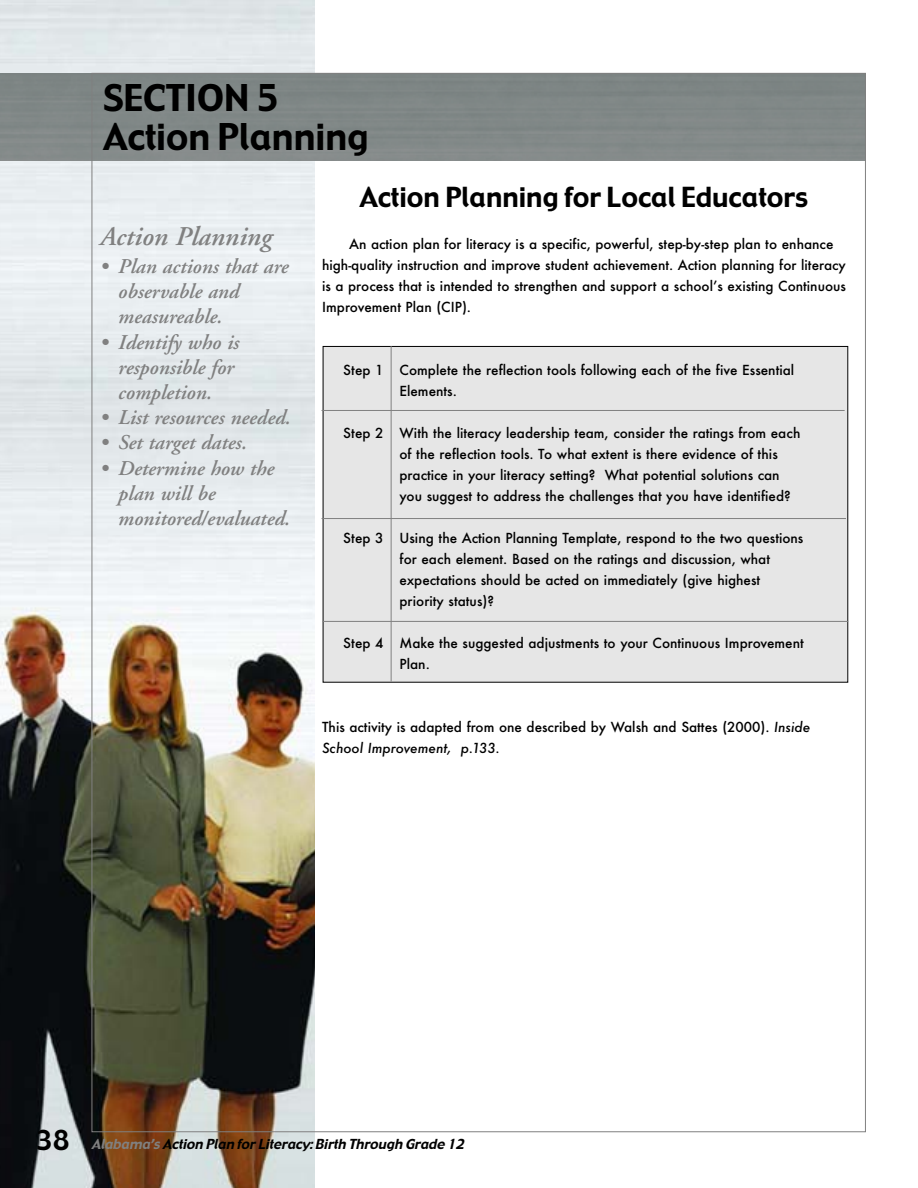
<style>
.page{position:relative;width:918px;height:1188px;background:#fff}
.page>*{position:absolute;margin:0;border:0;box-sizing:border-box;transform-origin:0 0}
.t1{font:36px/39px "Gadget";color:#000}
.t2{font:27px "Gadget";color:#000}
.t3{font:italic 600 27px "Adobe Garamond";color:#808080}
.t4{font:italic 600 21px/25.2px "Adobe Garamond";color:#808080}
.t5{font:500 13.5px/21px "Futura";color:#000}
.t6{font:italic 13.5px "Gadget";color:#000}
.s1{font-style:italic}
.s2{font-style:normal;font-size:27px}
.s3{color:#808080}
</style>
<div class="page">
<img style="left:0;top:0;width:315px;height:1187px">
<div style="left:323px;top:347px;width:524px;height:335px;background:#e6e6e6"></div>
<div style="left:0;top:73px;width:864px;height:88px;background:#808887"></div>
<hr style="left:391px;top:346px;width:1px;height:336px;background:#808080">
<hr style="left:322px;top:410px;width:523px;height:1px;background:#808080">
<hr style="left:322px;top:518px;width:524px;height:1px;background:#808080">
<hr style="left:323px;top:621px;width:525px;height:1px;background:#808080">
<h1 class="t1" style="left:103px;top:81px;width:267px">SECTION 5<br>Action Planning</h1>
<h2 class="t2" style="left:360px;top:186px;width:450px">Action Planning for Local Educators</h2>
<p class="t5" style="left:322px;top:234px;width:525px;text-indent:27px">An action plan for literacy is a specific, powerful, step-by-step plan to enhance high-quality instruction and improve student achievement. Action planning for literacy is a process that is intended to strengthen and support a school’s existing Continuous Improvement Plan (CIP).</p>
<h2 class="t3" style="left:100px;top:225px;width:173px">Action Planning</h2>
<h3 class="t4" style="left:118px;top:256px;width:172px;text-indent:-18px">• Plan actions that are observable and measureable.</h3>
<h3 class="t4" style="left:118px;top:331px;width:122px;text-indent:-18px">• Identify who is responsible for completion.</h3>
<h3 class="t4" style="left:100px;top:407px;width:192px">• List resources needed.</h3>
<h3 class="t4" style="left:100px;top:432px;width:148px">• Set target dates.</h3>
<h3 class="t4" style="left:118px;top:457px;width:173px;text-indent:-18px">• Determine how the plan will be monitored/evaluated.</h3>
<p class="t5" style="left:400px;top:360px;width:396px;text-indent:-56px">Step 1 Complete the reflection tools following each of the five Essential<br>Elements.</p>
<p class="t5" style="left:400px;top:423px;width:402px;text-indent:-56px">Step 2 With the literacy leadership team, consider the ratings from each of the reflection tools. To what extent is there evidence of this practice in your literacy setting? What potential solutions can you suggest to address the challenges that you have identified?</p>
<p class="t5" style="left:400px;top:528px;width:405px;text-indent:-56px">Step 3 Using the Action Planning Template, respond to the two questions for each element. Based on the ratings and discussion, what expectations should be acted on immediately (give highest priority status)?</p>
<p class="t5" style="left:400px;top:633px;width:406px;text-indent:-56px">Step 4 Make the suggested adjustments to your Continuous Improvement<br>Plan.</p>
<p class="t5" style="left:322px;top:717px;width:490px">This activity is adapted from one described by Walsh and Sattes (2000). <span class="s1">Inside<br>School Improvement, p.133.</span></p>
<p class="t6" style="left:36px;top:1139px;width:432px"><span class="s2">3 8</span> <span class="s3">Alabama’s</span> Action Plan for Literacy:Birth Through Grade 12</p>
</div>
